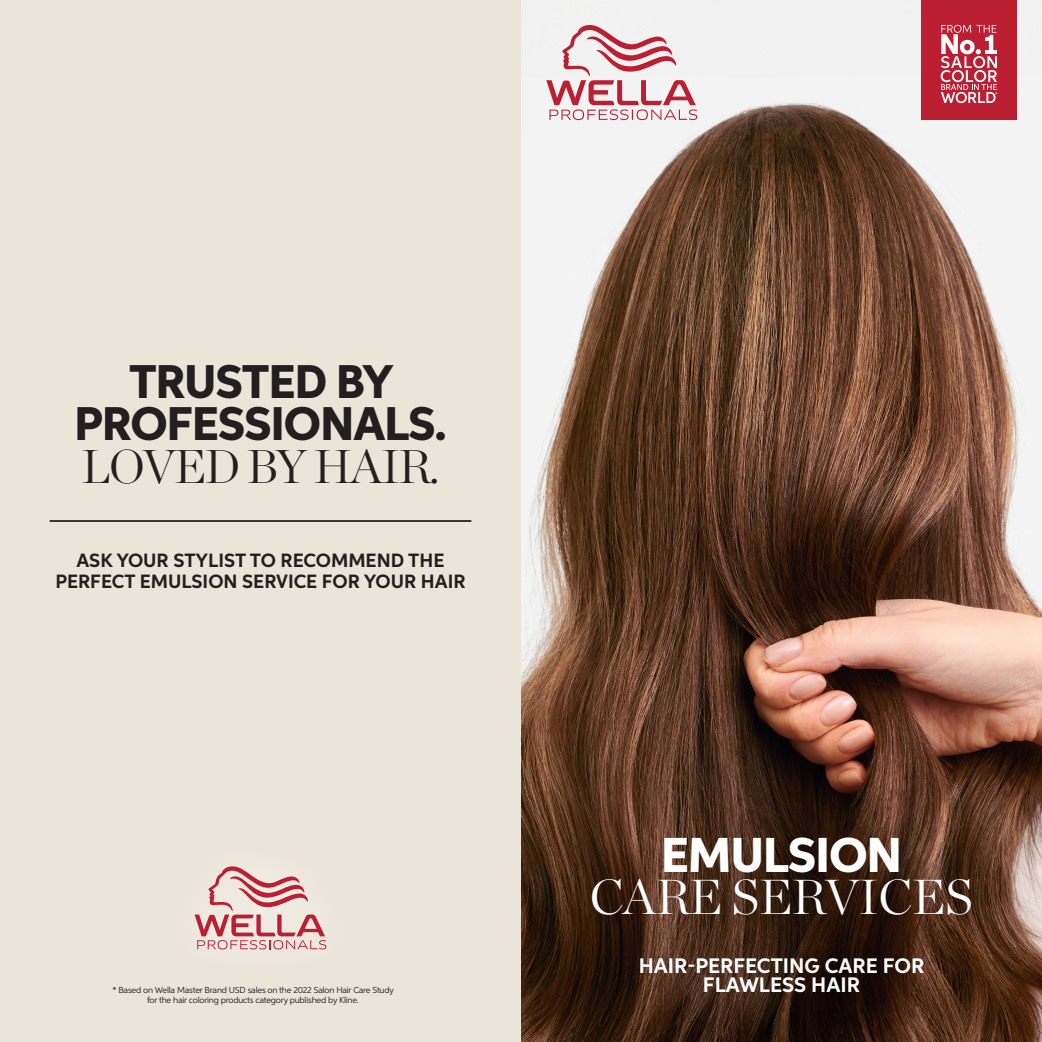
<style>
.page{position:relative;width:1042px;height:1042px;background:#fff}
.page>*{position:absolute;margin:0;border:0;box-sizing:border-box;transform-origin:0 0}
.t1{font:300 49px/42px "Chronicle Display";color:#fff;text-align:center}
.t2{font:800 47.25px/42.5px "Aspira";letter-spacing:-.025em;color:#231f20}
.t3{font:700 21px/19.2px "Aspira";color:#fff;text-align:center}
.t4{font:700 19.25px/21px "Aspira";color:#231f20;text-align:center}
.t5{font:8.75px/10.5px "Aspira";letter-spacing:-.025em;color:#231f20;text-align:center}
.s1{font-family:"Chronicle Display";font-weight:300}
.s2{font-family:"Aspira";font-weight:800}
</style>
<div class="page">
<img style="left:521px;top:0;width:521px;height:1042px">
<svg style="left:546px;top:24px;width:151px;height:96px"></svg>
<div style="left:921px;top:0;width:95px;height:120px;background:#bb1f31"></div>
<svg style="left:940px;top:25px;width:57px;height:78px"></svg>
<div style="left:0;top:0;width:521px;height:1042px;background:#ebe4d8"></div>
<svg style="left:195px;top:866px;width:131px;height:83px"></svg>
<hr style="left:50px;top:520px;width:421px;height:2px;background:#231f20">
<p class="t2" style="left:129px;top:361px;width:266px">TRUSTED BY</p>
<p class="t2" style="left:74px;top:404px;width:374px">PROFESSIONALS.<br><span class="s1">LOVED BY HAIR.</span></p>
<p class="t4" style="left:55px;top:550px;width:412px">ASK YOUR STYLIST TO RECOMMEND THE<br>PERFECT EMULSION SERVICE FOR YOUR HAIR</p>
<p class="t5" style="left:112px;top:984px;width:283px">* Based on Wella Master Brand USD sales on the 2022 Salon Hair Care Study for the hair coloring products category published by Kline.</p>
<p class="t1" style="left:590px;top:830px;width:385px"><span class="s2">EMULSION<br></span>CARE SERVICES</p>
<p class="t3" style="left:639px;top:956px;width:287px">HAIR-PERFECTING CARE FOR<br>FLAWLESS HAIR</p>
</div>
